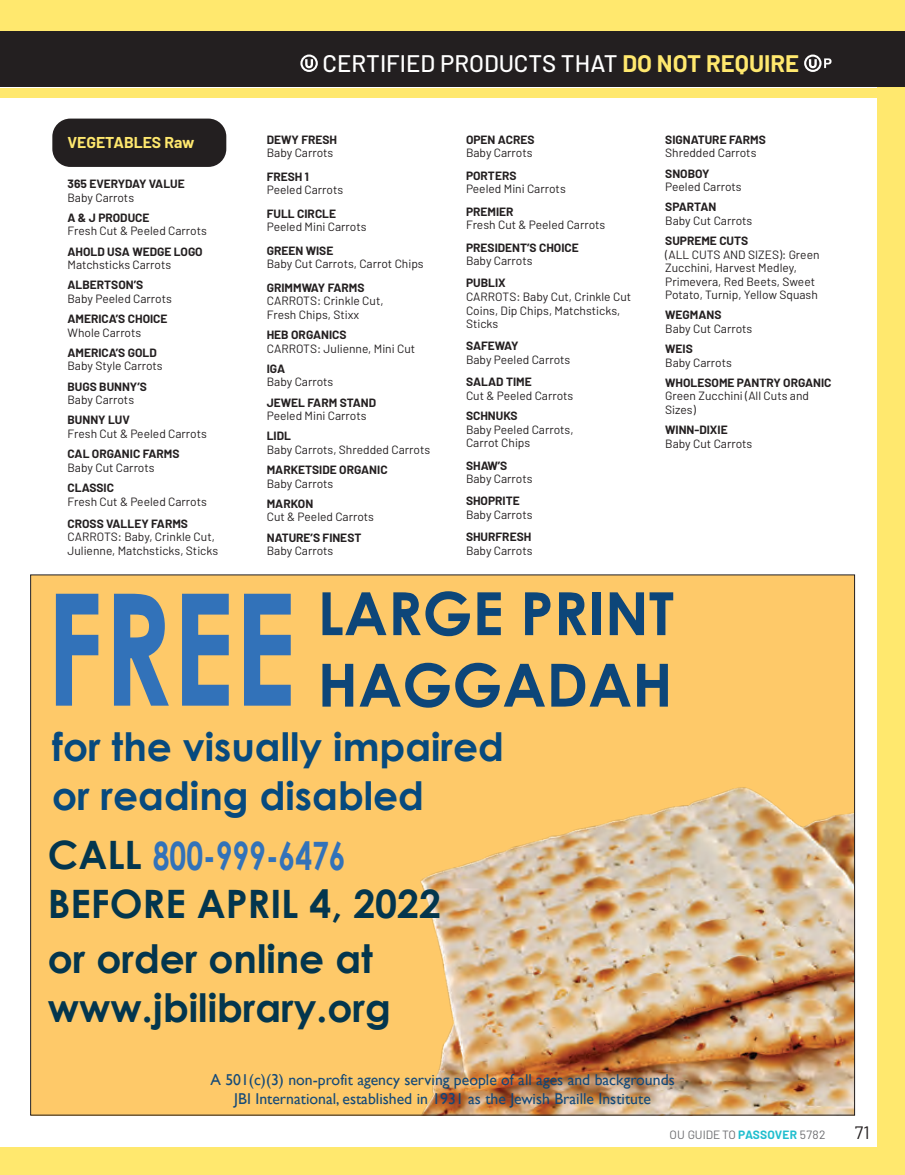
<style>
.page{position:relative;width:905px;height:1175px;background:#fff}
.page>*{position:absolute;margin:0;border:0;box-sizing:border-box;transform-origin:0 0}
.t1{font:700 155.7px "Century Gothic";color:#3272b9;scale:.76 1}
.t2{font:700 59.55px/71.4px "Century Gothic";color:#0d4679}
.t3{font:700 39.15px/48.9px "Century Gothic";color:#03364e}
.t4{font:700 39.15px/48.9px "Century Gothic";color:#074a7e}
.t5{font:500 24px "Barlow";color:#fff}
.t6{font:18px "Barlow";color:#231f20}
.t7{font:15.75px/18.9px "Gill Sans";color:#0d4679;text-align:center}
.t8{font:700 15.75px "Barlow";color:#ffe86e}
.t9{font:12px/13.5px "Barlow";color:#231f20}
.t10{font:700 12px/13.5px "Barlow";color:#231f20}
.t11{font:12px "Barlow";color:#6c6d70}
.s1{font-weight:700;color:#ffe86e}
.s2{font-weight:400}
.s3{color:#3272b9}
.s4{font-weight:700;color:#21bece}
</style>
<div class="page">
<div style="left:0;top:0;width:904px;height:52px;background:#ffe86e"></div>
<div style="left:878px;top:55px;width:26px;height:1119px;background:#ffe86e"></div>
<div style="left:0;top:1148px;width:904px;height:26px;background:#ffe86e"></div>
<div style="left:52px;top:119px;width:174px;height:48px;background:#231f20;border-radius:18px"></div>
<div style="left:0;top:31px;width:904px;height:56px;background:#231f20"></div>
<svg style="left:300px;top:55px;width:18px;height:17px"></svg>
<svg style="left:804px;top:55px;width:27px;height:17px"></svg>
<div style="left:0;top:88px;width:904px;height:9px;background:#ffe86e"></div>
<div style="left:31px;top:575px;width:823px;height:540px;background:#fec969"></div>
<img style="left:420px;top:787px;width:432px;height:326px">
<p class="t8" style="left:68px;top:132px;width:128px">VEGETABLES Raw</p>
<p class="t10" style="left:68px;top:177px;width:119px">365 EVERYDAY VALUE</p>
<p class="t9" style="left:68px;top:190px;width:68px">Baby Carrots</p>
<p class="t10" style="left:68px;top:211px;width:83px">A &amp; J PRODUCE</p>
<p class="t9" style="left:68px;top:224px;width:141px">Fresh Cut &amp; Peeled Carrots</p>
<p class="t10" style="left:68px;top:244px;width:137px">AHOLD USA WEDGE LOGO</p>
<p class="t9" style="left:68px;top:258px;width:105px">Matchsticks Carrots</p>
<p class="t10" style="left:68px;top:278px;width:77px">ALBERTSON’S</p>
<p class="t9" style="left:68px;top:291px;width:106px">Baby Peeled Carrots</p>
<p class="t10" style="left:68px;top:312px;width:102px">AMERICA’S CHOICE</p>
<p class="t9" style="left:68px;top:325px;width:75px">Whole Carrots</p>
<p class="t10" style="left:68px;top:346px;width:91px">AMERICA’S GOLD</p>
<p class="t9" style="left:68px;top:359px;width:97px">Baby Style Carrots</p>
<p class="t10" style="left:68px;top:379px;width:81px">BUGS BUNNY’S</p>
<p class="t9" style="left:68px;top:393px;width:68px">Baby Carrots</p>
<p class="t10" style="left:68px;top:413px;width:64px">BUNNY LUV</p>
<p class="t9" style="left:68px;top:426px;width:141px">Fresh Cut &amp; Peeled Carrots</p>
<p class="t10" style="left:68px;top:447px;width:113px">CAL ORGANIC FARMS</p>
<p class="t9" style="left:68px;top:460px;width:89px">Baby Cut Carrots</p>
<p class="t10" style="left:68px;top:481px;width:48px">CLASSIC</p>
<p class="t9" style="left:68px;top:494px;width:141px">Fresh Cut &amp; Peeled Carrots</p>
<p class="t10" style="left:68px;top:517px;width:122px">CROSS VALLEY FARMS</p>
<p class="t9" style="left:68px;top:530px;width:152px">CARROTS: Baby, Crinkle Cut,<br>Julienne, Matchsticks, Sticks</p>
<p class="t5" style="left:322px;top:48px;width:478px">CERTIFIED PRODUCTS THAT <span class="s1">DO NOT REQUIRE</span></p>
<p class="t10" style="left:267px;top:133px;width:72px">DEWY FRESH</p>
<p class="t9" style="left:267px;top:146px;width:68px">Baby Carrots</p>
<p class="t10" style="left:267px;top:170px;width:44px">FRESH 1</p>
<p class="t9" style="left:267px;top:183px;width:78px">Peeled Carrots</p>
<p class="t10" style="left:267px;top:207px;width:71px">FULL CIRCLE</p>
<p class="t9" style="left:267px;top:220px;width:101px">Peeled Mini Carrots</p>
<p class="t10" style="left:267px;top:244px;width:68px">GREEN WISE</p>
<p class="t9" style="left:267px;top:257px;width:158px">Baby Cut Carrots, Carrot Chips</p>
<p class="t10" style="left:267px;top:281px;width:99px">GRIMMWAY FARMS</p>
<p class="t9" style="left:267px;top:294px;width:118px">CARROTS: Crinkle Cut,<br>Fresh Chips, Stixx</p>
<p class="t10" style="left:267px;top:328px;width:81px">HEB ORGANICS</p>
<p class="t9" style="left:267px;top:341px;width:150px">CARROTS: Julienne, Mini Cut</p>
<p class="t10" style="left:267px;top:362px;width:20px">IGA</p>
<p class="t9" style="left:267px;top:375px;width:68px">Baby Carrots</p>
<p class="t10" style="left:267px;top:395px;width:111px">JEWEL FARM STAND</p>
<p class="t9" style="left:267px;top:409px;width:101px">Peeled Mini Carrots</p>
<p class="t10" style="left:267px;top:429px;width:26px">LIDL</p>
<p class="t9" style="left:267px;top:442px;width:165px">Baby Carrots, Shredded Carrots</p>
<p class="t10" style="left:267px;top:463px;width:122px">MARKETSIDE ORGANIC</p>
<p class="t9" style="left:267px;top:476px;width:68px">Baby Carrots</p>
<p class="t10" style="left:267px;top:497px;width:48px">MARKON</p>
<p class="t9" style="left:267px;top:510px;width:109px">Cut &amp; Peeled Carrots</p>
<p class="t10" style="left:267px;top:530px;width:96px">NATURE’S FINEST<br><span class="s2">Baby Carrots</span></p>
<p class="t10" style="left:466px;top:133px;width:70px">OPEN ACRES</p>
<p class="t9" style="left:466px;top:146px;width:68px">Baby Carrots</p>
<p class="t10" style="left:466px;top:169px;width:52px">PORTERS</p>
<p class="t9" style="left:466px;top:182px;width:101px">Peeled Mini Carrots</p>
<p class="t10" style="left:466px;top:204px;width:49px">PREMIER</p>
<p class="t9" style="left:466px;top:218px;width:141px">Fresh Cut &amp; Peeled Carrots</p>
<p class="t10" style="left:466px;top:240px;width:114px">PRESIDENT’S CHOICE</p>
<p class="t9" style="left:466px;top:254px;width:68px">Baby Carrots</p>
<p class="t10" style="left:466px;top:276px;width:41px">PUBLIX</p>
<p class="t9" style="left:466px;top:290px;width:167px">CARROTS: Baby Cut, Crinkle Cut<br>Coins, Dip Chips, Matchsticks,<br>Sticks</p>
<p class="t10" style="left:466px;top:339px;width:54px">SAFEWAY</p>
<p class="t9" style="left:466px;top:352px;width:106px">Baby Peeled Carrots</p>
<p class="t10" style="left:466px;top:375px;width:67px">SALAD TIME</p>
<p class="t9" style="left:466px;top:388px;width:109px">Cut &amp; Peeled Carrots</p>
<p class="t10" style="left:466px;top:409px;width:53px">SCHNUKS</p>
<p class="t9" style="left:466px;top:422px;width:109px">Baby Peeled Carrots,<br>Carrot Chips</p>
<p class="t10" style="left:466px;top:458px;width:43px">SHAW’S</p>
<p class="t9" style="left:466px;top:471px;width:68px">Baby Carrots</p>
<p class="t10" style="left:466px;top:494px;width:55px">SHOPRITE</p>
<p class="t9" style="left:466px;top:507px;width:68px">Baby Carrots</p>
<p class="t10" style="left:466px;top:530px;width:67px">SHURFRESH</p>
<p class="t9" style="left:466px;top:543px;width:68px">Baby Carrots</p>
<p class="t10" style="left:665px;top:133px;width:102px">SIGNATURE FARMS</p>
<p class="t9" style="left:665px;top:146px;width:93px">Shredded Carrots</p>
<p class="t10" style="left:665px;top:166px;width:46px">SNOBOY</p>
<p class="t9" style="left:665px;top:180px;width:78px">Peeled Carrots</p>
<p class="t10" style="left:665px;top:200px;width:53px">SPARTAN</p>
<p class="t9" style="left:665px;top:213px;width:89px">Baby Cut Carrots</p>
<p class="t10" style="left:665px;top:234px;width:84px">SUPREME CUTS</p>
<p class="t9" style="left:665px;top:247px;width:156px">(ALL CUTS AND SIZES): Green<br>Zucchini, Harvest Medley,<br>Primevera, Red Beets, Sweet<br>Potato, Turnip, Yellow Squash</p>
<p class="t10" style="left:665px;top:308px;width:58px">WEGMANS</p>
<p class="t9" style="left:665px;top:321px;width:89px">Baby Cut Carrots</p>
<p class="t10" style="left:665px;top:342px;width:29px">WEIS</p>
<p class="t9" style="left:665px;top:355px;width:68px">Baby Carrots</p>
<p class="t10" style="left:665px;top:376px;width:168px">WHOLESOME PANTRY ORGANIC</p>
<p class="t9" style="left:665px;top:389px;width:145px">Green Zucchini (All Cuts and<br>Sizes)</p>
<p class="t10" style="left:665px;top:423px;width:64px">WINN-DIXIE</p>
<p class="t9" style="left:665px;top:436px;width:89px">Baby Cut Carrots</p>
<p class="t1" style="left:46px;top:531px;width:331px">FREE</p>
<p class="t2" style="left:317px;top:575px;width:358px">LARGE PRINT<br>HAGGADAH</p>
<p class="t4" style="left:52px;top:720px;width:453px">for the visually impaired or reading disabled</p>
<p class="t3" style="left:48px;top:829px;width:395px">CALL <span class="s3">800-999-6476<br></span>BEFORE APRIL 4, 2022</p>
<p class="t3" style="left:48px;top:932px;width:344px">or order online at www.jbilibrary.org</p>
<h3 class="t7" style="left:210px;top:1070px;width:466px">A 501(c)(3) non-profit agency serving people of all ages and backgrounds<br>JBI International, established in 1931 as the Jewish Braille Institute</h3>
<p class="t11" style="left:669px;top:1127px;width:158px">OU GUIDE TO <span class="s4">PASSOVER</span> 5782</p>
<h3 class="t6" style="left:854px;top:1121px;width:16px">71</h3>
</div>
